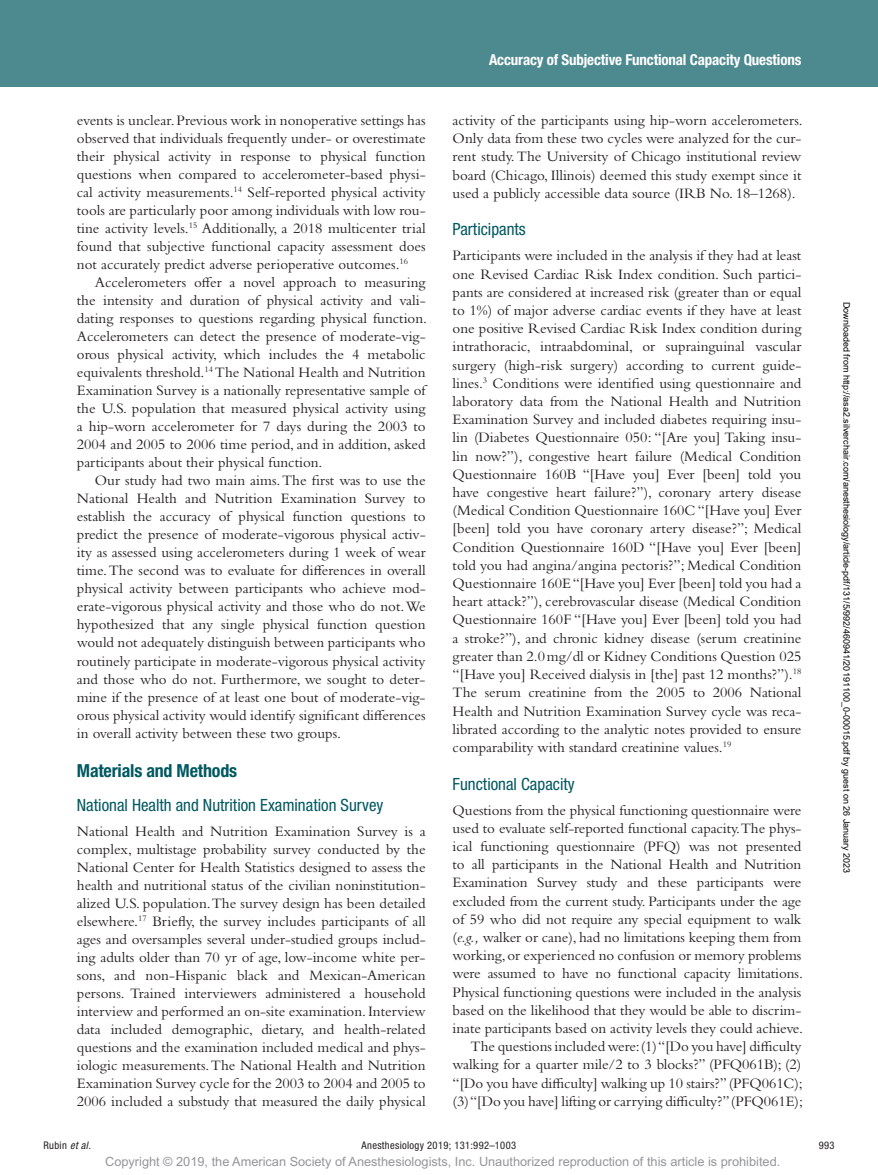
<style>
.page{position:relative;width:878px;height:1175px;background:#fff}
.page>*{position:absolute;margin:0;border:0;box-sizing:border-box;transform-origin:0 0}
.t1{font:700 condensed 18px "Helvetica Neue LT Std";letter-spacing:-.01em;color:#005861}
.t2{font:condensed 16.8px "Helvetica Neue LT Std";color:#005861}
.t3{font:15px/18px "Bembo Std";letter-spacing:-.005em;color:#231f20;text-align:justify}
.t4{font:700 condensed 15px "Helvetica Neue LT Std";letter-spacing:-.01em;color:#fff}
.t5{font:12.75px "Arial MT Std";color:#939598}
.t6{font:condensed 10.5px "Helvetica Neue LT Std";letter-spacing:.03em;color:#231f20}
.t7{font:9px "Arial";color:#000}
.s1{font-style:italic}
</style>
<div class="page">
<div style="left:0;top:0;width:878px;height:86px;background:#4d8a90"></div>
<p class="t3" style="left:77px;top:111px;width:350px">events is unclear. Previous work in nonoperative settings has observed that individuals frequently under- or overestimate their physical activity in response to physical function questions when compared to accelerometer-based physi&shy;cal activity measurements.<sup>14</sup> Self-reported physical activity tools are particularly poor among individuals with low rou&shy;tine activity levels.<sup>15</sup> Additionally, a 2018 multicenter trial found that subjective functional capacity assessment does not accurately predict adverse perioperative outcomes.<sup>16</sup></p>
<p class="t3" style="left:77px;top:273px;width:352px;text-indent:18px">Accelerometers offer a novel approach to measuring the intensity and duration of physical activity and vali&shy;dating responses to questions regarding physical function.<br>Accelerometers can detect the presence of moderate-vig&shy;orous physical activity, which includes the 4 metabolic equivalents threshold.<sup>14</sup> The National Health and Nutrition Examination Survey is a nationally representative sample of the U.S. population that measured physical activity using a hip-worn accelerometer for 7 days during the 2003 to 2004 and 2005 to 2006 time period, and in addition, asked participants about their physical function.</p>
<p class="t3" style="left:77px;top:471px;width:350px;text-indent:18px">Our study had two main aims. The first was to use the National Health and Nutrition Examination Survey to establish the accuracy of physical function questions to predict the presence of moderate-vigorous physical activ&shy;ity as assessed using accelerometers during 1 week of wear time. The second was to evaluate for differences in overall physical activity between participants who achieve mod&shy;erate-vigorous physical activity and those who do not. We hypothesized that any single physical function question would not adequately distinguish between participants who routinely participate in moderate-vigorous physical activity and those who do not. Furthermore, we sought to deter&shy;mine if the presence of at least one bout of moderate-vig&shy;orous physical activity would identify significant differences in overall activity between these two groups.</p>
<p class="t1" style="left:77px;top:760px;width:162px">Materials and Methods</p>
<p class="t2" style="left:77px;top:795px;width:308px">National Health and Nutrition Examination Survey</p>
<p class="t3" style="left:77px;top:821px;width:350px">National Health and Nutrition Examination Survey is a complex, multistage probability survey conducted by the National Center for Health Statistics designed to assess the health and nutritional status of the civilian noninstitution&shy;alized U.S. population. The survey design has been detailed elsewhere.<sup>17</sup> Briefly, the survey includes participants of all ages and oversamples several under-studied groups includ&shy;ing adults older than 70 yr of age, low-income white per&shy;sons, and non-Hispanic black and Mexican-American persons. Trained interviewers administered a household interview and performed an on-site examination. Interview data included demographic, dietary, and health-related questions and the examination included medical and phys&shy;iologic measurements. The National Health and Nutrition Examination Survey cycle for the 2003 to 2004 and 2005 to 2006 included a substudy that measured the daily physical</p>
<p class="t4" style="left:489px;top:51px;width:314px">Accuracy of Subjective Functional Capacity Questions</p>
<p class="t3" style="left:452px;top:111px;width:352px">activity of the participants using hip-worn accelerometers.<br>Only data from these two cycles were analyzed for the cur&shy;rent study. The University of Chicago institutional review board (Chicago, Illinois) deemed this study exempt since it used a publicly accessible data source (IRB No. 18–1268).</p>
<p class="t2" style="left:452px;top:220px;width:75px">Participants</p>
<p class="t3" style="left:452px;top:246px;width:350px">Participants were included in the analysis if they had at least one Revised Cardiac Risk Index condition. Such partici&shy;pants are considered at increased risk (greater than or equal to 1%) of major adverse cardiac events if they have at least one positive Revised Cardiac Risk Index condition during intrathoracic, intraabdominal, or suprainguinal vascular surgery (high-risk surgery) according to current guide&shy;lines.<sup>3</sup> Conditions were identified using questionnaire and laboratory data from the National Health and Nutrition Examination Survey and included diabetes requiring insu&shy;lin (Diabetes Questionnaire 050: “[Are you] Taking insu&shy;lin now?”), congestive heart failure (Medical Condition Questionnaire 160B “[Have you] Ever [been] told you have congestive heart failure?”), coronary artery disease (Medical Condition Questionnaire 160C “[Have you] Ever [been] told you have coronary artery disease?”; Medical Condition Questionnaire 160D “[Have you] Ever [been] told you had angina/angina pectoris?”; Medical Condition Questionnaire 160E “[Have you] Ever [been] told you had a heart attack?”), cerebrovascular disease (Medical Condition Questionnaire 160F “[Have you] Ever [been] told you had a stroke?”), and chronic kidney disease (serum creatinine greater than 2.0mg/dl or Kidney Conditions Question 025 “[Have you] Received dialysis in [the] past 12 months?”).<sup>18<br></sup>The serum creatinine from the 2005 to 2006 National Health and Nutrition Examination Survey cycle was reca&shy;librated according to the analytic notes provided to ensure comparability with standard creatinine values.<sup>19</sup></p>
<p class="t2" style="left:452px;top:774px;width:123px">Functional Capacity</p>
<p class="t3" style="left:452px;top:800px;width:352px;text-align:right">Questions from the physical functioning questionnaire were used to evaluate self-reported functional capacity.The phys&shy;ical functioning questionnaire (PFQ) was not presented to all participants in the National Health and Nutrition Examination Survey study and these participants were excluded from the current study. Participants under the age of 59 who did not require any special equipment to walk (<span class="s1">e.g.,</span> walker or cane), had no limitations keeping them from working, or experienced no confusion or memory problems were assumed to have no functional capacity limitations.<br>Physical functioning questions were included in the analysis based on the likelihood that they would be able to discrim&shy;inate participants based on activity levels they could achieve.<br>The questions included were: (1) “[Do you have] difficulty walking for a quarter mile/2 to 3 blocks?” (PFQ061B); (2) “[Do you have difficulty] walking up 10 stairs?” (PFQ061C); (3) “[Do you have] lifting or carrying difficulty?” (PFQ061E);</p>
<p class="t7" style="left:850px;top:302px;width:573px;rotate:90deg">Downloaded from http://asa2.silverchair.com/anesthesiology/article-pdf/131/5/992/460941/20191100_0-00015.pdf by guest on 26 January 2023</p>
<p class="t6" style="left:44px;top:1139px;width:49px">Rubin <span class="s1">et al.</span></p>
<p class="t6" style="left:361px;top:1139px;width:156px">Anesthesiology 2019; 131:992–1003</p>
<p class="t6" style="left:818px;top:1139px;width:17px">993</p>
<p class="t5" style="left:105px;top:1154px;width:676px">Copyright © 2019, the American Society of Anesthesiologists, Inc. Unauthorized reproduction of this article is prohibited.</p>
</div>
